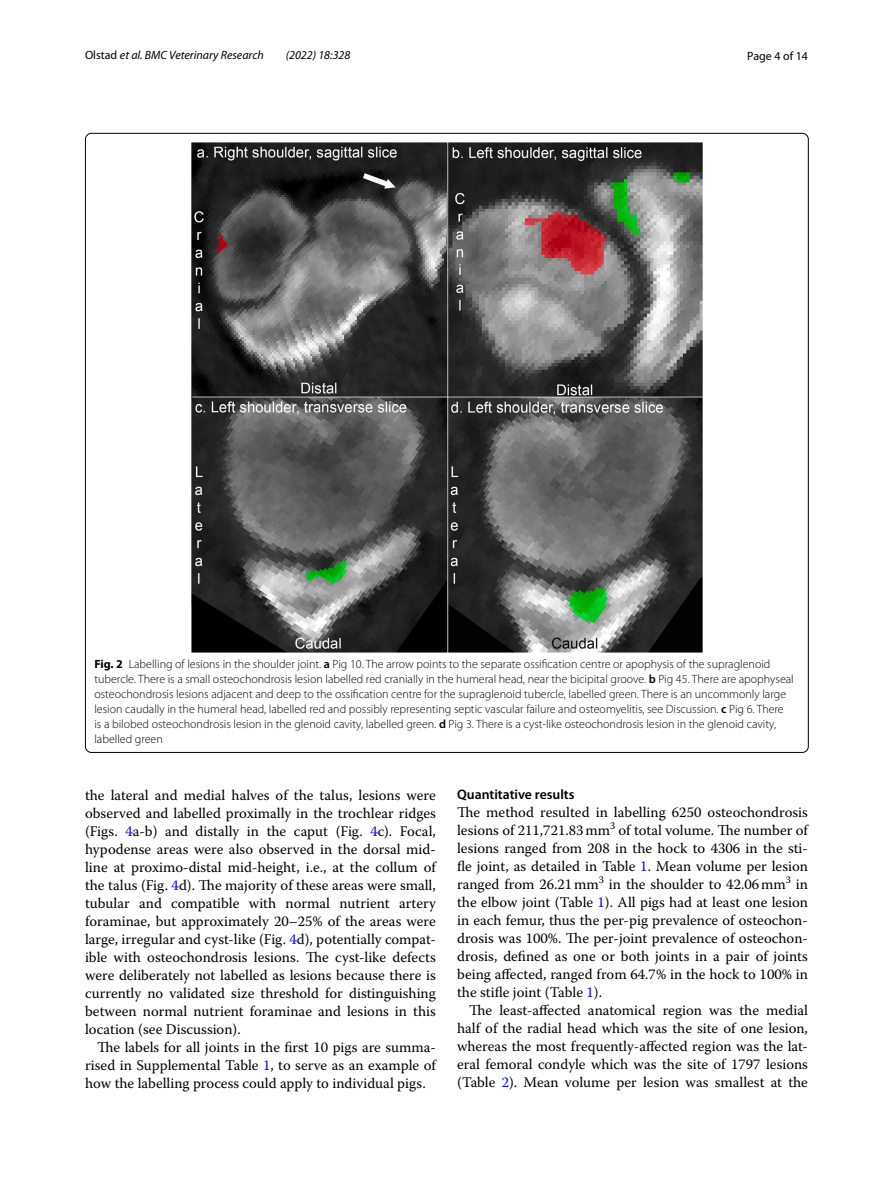
<style>
.page{position:relative;width:893px;height:1187px;background:#fff}
.page>*{position:absolute;margin:0;border:0;box-sizing:border-box;transform-origin:0 0}
.t1{font:14.7px/18px "Warnock Pro";color:#000;text-align:justify}
.t2{font:600 13.8px "Myriad Pro";color:#000}
.t3{font:300 12px/15px "Myriad Pro";color:#000}
.t4{font:italic 12px "Myriad Pro";color:#000}
.t5{font:12px "Myriad Pro";color:#000}
.s1{font-style:normal}
.s2{font-weight:700}
.s3{font-weight:600}
.s4{color:#00f}
</style>
<div class="page">
<img style="left:192px;top:142px;width:510px;height:511px">
<p class="t4" style="left:85px;top:48px;width:180px"><span class="s1">Olstad</span> et al. BMC Veterinary Research</p>
<p class="t4" style="left:286px;top:48px;width:66px">(2022) 18:328</p>
<p class="t5" style="left:747px;top:48px;width:62px">Page 4 of 14</p>
<p class="t3" style="left:94px;top:656px;width:701px"><span class="s2">Fig. 2</span> Labelling of lesions in the shoulder joint. <span class="s3">a</span> Pig 10. The arrow points to the separate ossification centre or apophysis of the supraglenoid tubercle. There is a small osteochondrosis lesion labelled red cranially in the humeral head, near the bicipital groove. <span class="s3">b</span> Pig 45. There are apophyseal osteochondrosis lesions adjacent and deep to the ossification centre for the supraglenoid tubercle, labelled green. There is an uncommonly large lesion caudally in the humeral head, labelled red and possibly representing septic vascular failure and osteomyelitis, see Discussion. <span class="s3">c</span> Pig 6. There<br>is a bilobed osteochondrosis lesion in the glenoid cavity, labelled green. <span class="s3">d</span> Pig 3. There is a cyst-like osteochondrosis lesion in the glenoid cavity, labelled green</p>
<p class="t1" style="left:85px;top:785px;width:352px">the lateral and medial halves of the talus, lesions were observed and labelled proximally in the trochlear ridges (Figs. <span class="s4">4</span>a-b) and distally in the caput (Fig. <span class="s4">4</span>c). Focal, hypodense areas were also observed in the dorsal mid&shy;line at proximo-distal mid-height, i.e., at the collum of the talus (Fig. <span class="s4">4</span>d). The majority of these areas were small, tubular and compatible with normal nutrient artery foraminae, but approximately 20–25% of the areas were large, irregular and cyst-like (Fig. <span class="s4">4</span>d), potentially compat&shy;ible with osteochondrosis lesions. The cyst-like defects were deliberately not labelled as lesions because there is currently no validated size threshold for distinguishing between normal nutrient foraminae and lesions in this location (see Discussion).</p>
<p class="t1" style="left:85px;top:1037px;width:352px;text-indent:12px">The labels for all joints in the first 10 pigs are summa&shy;rised in Supplemental Table <span class="s4">1</span>, to serve as an example of how the labelling process could apply to individual pigs.</p>
<p class="t2" style="left:457px;top:785px;width:119px">Quantitative results</p>
<p class="t1" style="left:457px;top:803px;width:352px">The method resulted in labelling 6250 osteochondrosis lesions of 211,721.83 -mm<sup>3</sup> of total volume. The number of lesions ranged from 208 in the hock to 4306 in the sti&shy;fle joint, as detailed in Table <span class="s4">1</span>. Mean volume per lesion ranged from 26.21 -mm<sup>3</sup> in the shoulder to 42.06 -mm<sup>3</sup> in the elbow joint (Table <span class="s4">1</span>). All pigs had at least one lesion in each femur, thus the per-pig prevalence of osteochon&shy;drosis was 100%. The per-joint prevalence of osteochon&shy;drosis, defined as one or both joints in a pair of joints being affected, ranged from 64.7% in the hock to 100% in the stifle joint (Table <span class="s4">1</span>).</p>
<p class="t1" style="left:457px;top:1001px;width:352px;text-indent:12px">The least-affected anatomical region was the medial half of the radial head which was the site of one lesion, whereas the most frequently-affected region was the lat&shy;eral femoral condyle which was the site of 1797 lesions (Table <span class="s4">2</span>). Mean volume per lesion was smallest at the</p>
</div>
